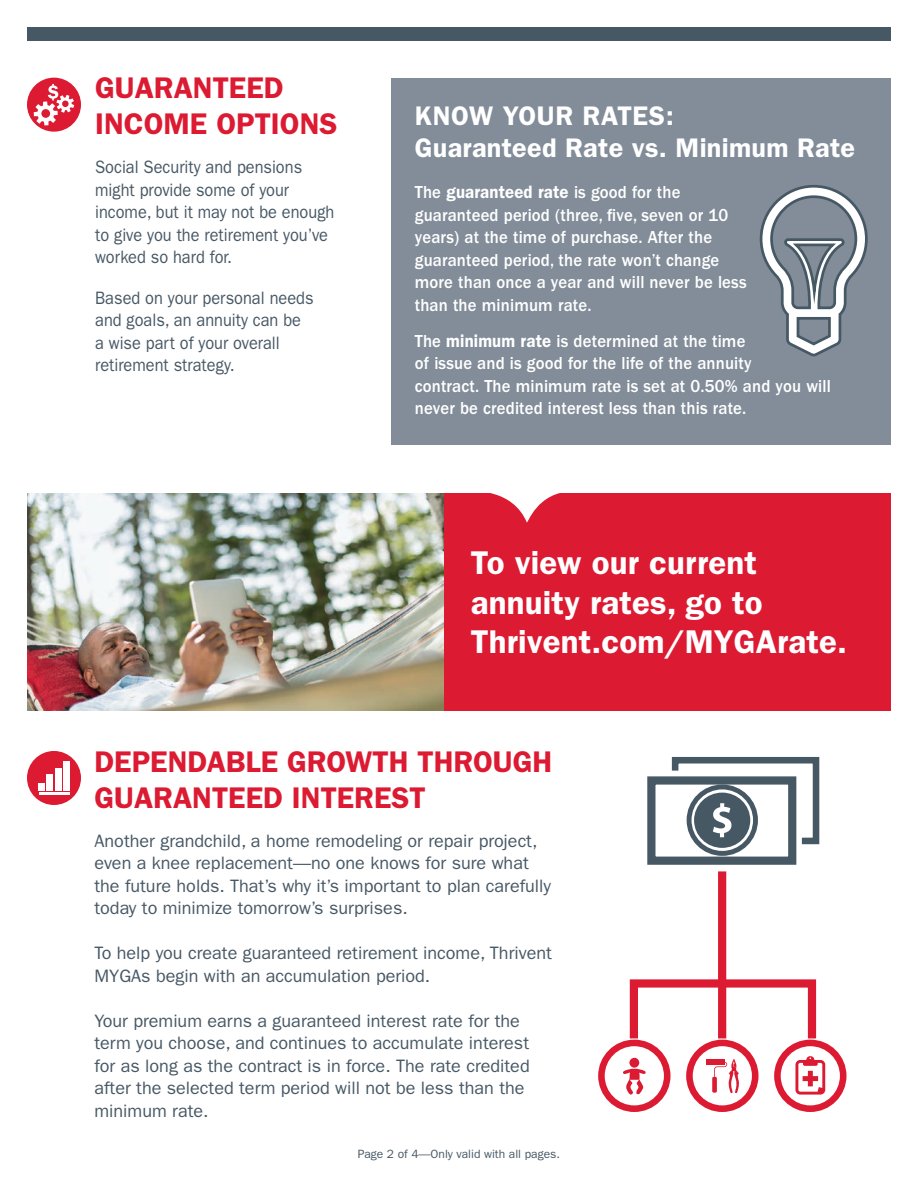
<style>
.page{position:relative;width:918px;height:1188px;background:#fff}
.page>*{position:absolute;margin:0;border:0;box-sizing:border-box;transform-origin:0 0}
.t1{font:600 33px/39.6px "ITC Franklin Gothic Std";letter-spacing:.005em;color:#fff}
.t2{font:600 30px/36px "ITC Franklin Gothic Std";color:#dc1a32}
.t3{font:600 27px/32.4px "ITC Franklin Gothic Std";letter-spacing:.01em;color:#fff}
.t4{font:18px/22.5px "ITC Franklin Gothic Std";color:#475865}
.t5{font:500 18px/22.5px "ITC Franklin Gothic Std";letter-spacing:.01em;color:#fff;scale:.93 1}
.t6{font:18px/22.5px "ITC Franklin Gothic Std";color:#475865;scale:.91 1}
.t7{font:12px "ITC Franklin Gothic Std";color:#475865}
.s1{font-weight:600}
</style>
<div class="page">
<div style="left:392px;top:78px;width:499px;height:367px;background:#828d99"></div>
<div style="left:427px;top:493px;width:464px;height:218px;background:#dc1a32"></div>
<img style="left:27px;top:493px;width:416px;height:218px">
<div style="left:686px;top:1040px;width:73px;height:72px;border:7px solid #dc1a32;border-radius:50%"></div>
<div style="left:598px;top:1040px;width:72px;height:72px;border:7px solid #dc1a32;border-radius:50%"></div>
<div style="left:774px;top:1040px;width:72px;height:72px;border:7px solid #dc1a32;border-radius:50%"></div>
<svg style="left:795px;top:1056px;width:30px;height:39px"></svg>
<div style="left:712px;top:1077px;width:5px;height:16px;background:#dc1a32;border-radius:2px"></div>
<div style="left:706px;top:1060px;width:18px;height:5px;background:#dc1a32"></div>
<svg style="left:714px;top:1059px;width:25px;height:34px"></svg>
<div style="left:629px;top:1058px;width:10px;height:10px;background:#dc1a32;border-radius:50%"></div>
<svg style="left:623px;top:1068px;width:23px;height:27px"></svg>
<div style="left:687px;top:785px;width:71px;height:71px;border:5px solid #475865;border-radius:50%"></div>
<div style="left:718px;top:871px;width:8px;height:167px;background:#dc1a32"></div>
<div style="left:647px;top:776px;width:149px;height:89px;border:8px solid #475865"></div>
<svg style="left:669px;top:756px;width:151px;height:92px"></svg>
<div style="left:630px;top:979px;width:186px;height:64px;border:8px solid #dc1a32"></div>
<div style="left:27px;top:78px;width:54px;height:54px;background:#dc1a32;border-radius:50%"></div>
<svg style="left:34px;top:84px;width:40px;height:41px"></svg>
<div style="left:27px;top:27px;width:864px;height:13px;background:#475865"></div>
<svg style="left:427px;top:493px;width:133px;height:31px"></svg>
<svg style="left:761px;top:185px;width:107px;height:171px"></svg>
<div style="left:27px;top:751px;width:54px;height:54px;background:#dc1a32;border-radius:50%"></div>
<hr style="left:39px;top:793px;width:30px;height:2px;background:#fff">
<div style="left:39px;top:783px;width:6px;height:8px;background:#fff"></div>
<div style="left:47px;top:775px;width:6px;height:16px;background:#fff"></div>
<div style="left:63px;top:761px;width:6px;height:30px;background:#fff"></div>
<div style="left:55px;top:769px;width:6px;height:22px;background:#fff"></div>
<p class="t2" style="left:95px;top:70px;width:244px">GUARANTEED<br>INCOME OPTIONS</p>
<p class="t6" style="left:95px;top:156px;width:264px">Social Security and pensions might provide some of your income, but it may not be enough to give you the retirement you’ve worked so hard for.</p>
<p class="t6" style="left:95px;top:286px;width:242px">Based on your personal needs and goals, an annuity can be a wise part of your overall retirement strategy.</p>
<p class="t3" style="left:415px;top:99px;width:442px">KNOW YOUR RATES:<br>Guaranteed Rate vs. Minimum Rate</p>
<p class="t5" style="left:415px;top:181px;width:358px">The <span class="s1">guaranteed rate</span> is good for the guaranteed period (three, five, seven or 10 years) at the time of purchase. After the guaranteed period, the rate won’t change more than once a year and will never be less than the minimum rate.</p>
<p class="t5" style="left:415px;top:330px;width:449px">The <span class="s1">minimum rate</span> is determined at the time<br>of issue and is good for the life of the annuity<br>contract. The minimum rate is set at 0.50% and you will never be credited interest less than this rate.</p>
<p class="t1" style="left:471px;top:543px;width:378px">To view our current annuity rates, go to<br>Thrivent.com/MYGArate.</p>
<p class="t2" style="left:94px;top:743px;width:459px">DEPENDABLE GROWTH THROUGH<br>GUARANTEED INTEREST</p>
<p class="t4" style="left:94px;top:829px;width:458px">Another grandchild, a home remodeling or repair project, even a knee replacement—no one knows for sure what the future holds. That’s why it’s important to plan carefully today to minimize tomorrow’s surprises.</p>
<p class="t4" style="left:94px;top:942px;width:459px">To help you create guaranteed retirement income, Thrivent<br>MYGAs begin with an accumulation period.</p>
<p class="t4" style="left:94px;top:1009px;width:437px">Your premium earns a guaranteed interest rate for the term you choose, and continues to accumulate interest for as long as the contract is in force. The rate credited after the selected term period will not be less than the minimum rate.</p>
<p class="t7" style="left:358px;top:1147px;width:204px">Page 2 of 4—Only valid with all pages.</p>
</div>
